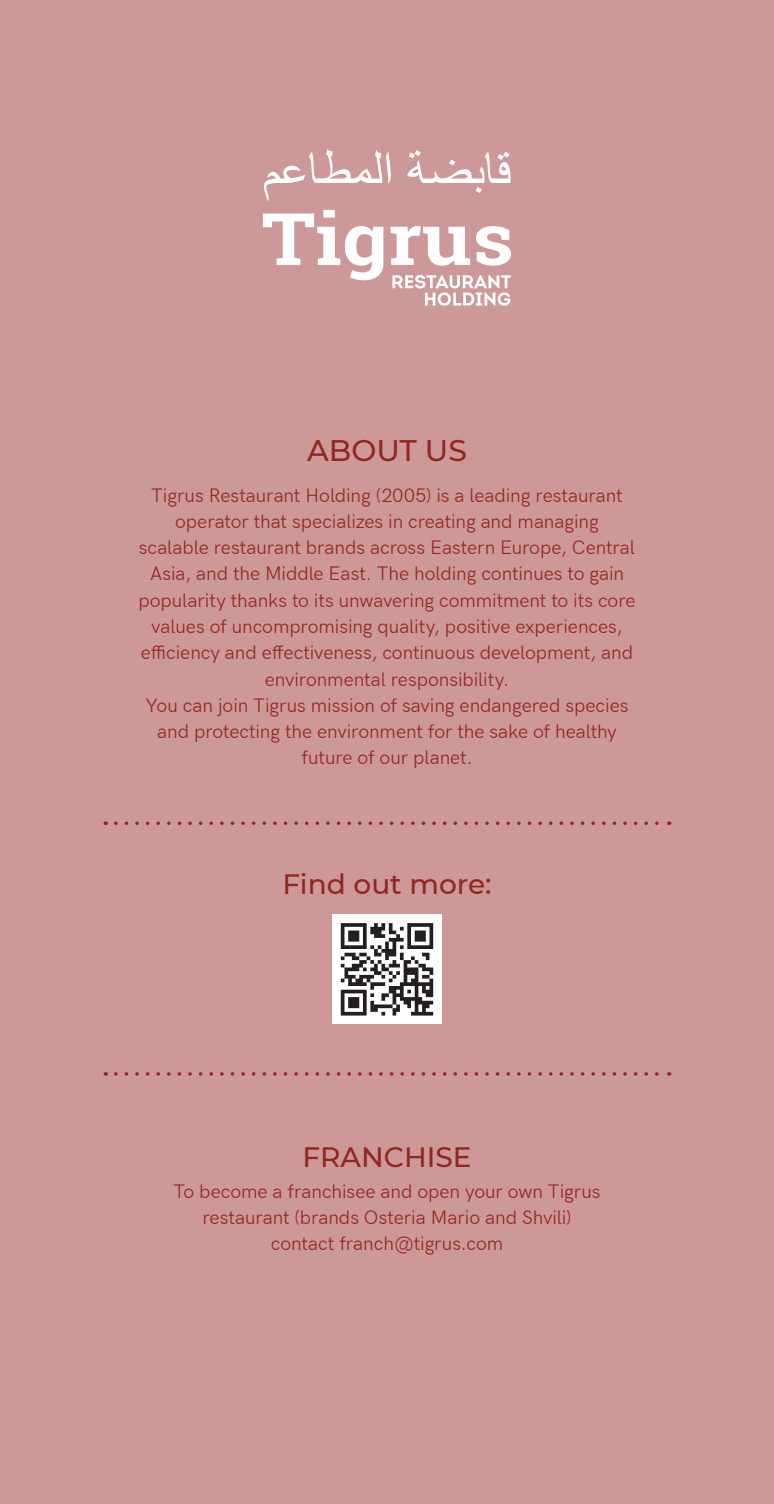
<style>
.page{position:relative;width:774px;height:1504px;background:#fff}
.page>*{position:absolute;margin:0;border:0;box-sizing:border-box;transform-origin:0 0}
.t1{font:500 29.75px "Montserrat";color:#922622}
.t2{font:500 28px "Montserrat";color:#922622}
.t3{font:19.25px/26.2px "HK Grotesk";letter-spacing:-.005em;color:#922622;text-align:center}
</style>
<div class="page">
<div style="left:0;top:0;width:774px;height:1503px;background:#cd9998"></div>
<svg style="left:116px;top:1072px;width:543px;height:3px"></svg>
<svg style="left:116px;top:821px;width:543px;height:3px"></svg>
<div style="left:332px;top:914px;width:110px;height:110px;background:#fff"></div>
<svg style="left:341px;top:923px;width:92px;height:92px"></svg>
<svg style="left:263px;top:210px;width:120px;height:70px"></svg>
<svg style="left:391px;top:226px;width:79px;height:40px"></svg>
<svg style="left:476px;top:226px;width:35px;height:40px"></svg>
<svg style="left:392px;top:275px;width:119px;height:31px"></svg>
<svg style="left:264px;top:149px;width:127px;height:52px"></svg>
<svg style="left:407px;top:150px;width:103px;height:43px"></svg>
<h1 class="t1" style="left:307px;top:429px;width:161px">ABOUT US</h1>
<p class="t3" style="left:138px;top:480px;width:499px">Tigrus Restaurant Holding (2005) is a leading restaurant operator that specializes in creating and managing scalable restaurant brands across Eastern Europe, Central Asia, and the Middle East. The holding continues to gain popularity thanks to its unwavering commitment to its core values of uncompromising quality, positive experiences, efficiency and effectiveness, continuous development, and environmental responsibility.<br>You can join Tigrus mission of saving endangered species and protecting the environment for the sake of healthy future of our planet.</p>
<h2 class="t2" style="left:282px;top:864px;width:211px">Find out more:</h2>
<h2 class="t2" style="left:302px;top:1137px;width:171px">FRANCHISE</h2>
<p class="t3" style="left:173px;top:1176px;width:429px">To become a franchisee and open your own Tigrus restaurant (brands Osteria Mario and Shvili) contact franch@tigrus.com</p>
</div>
